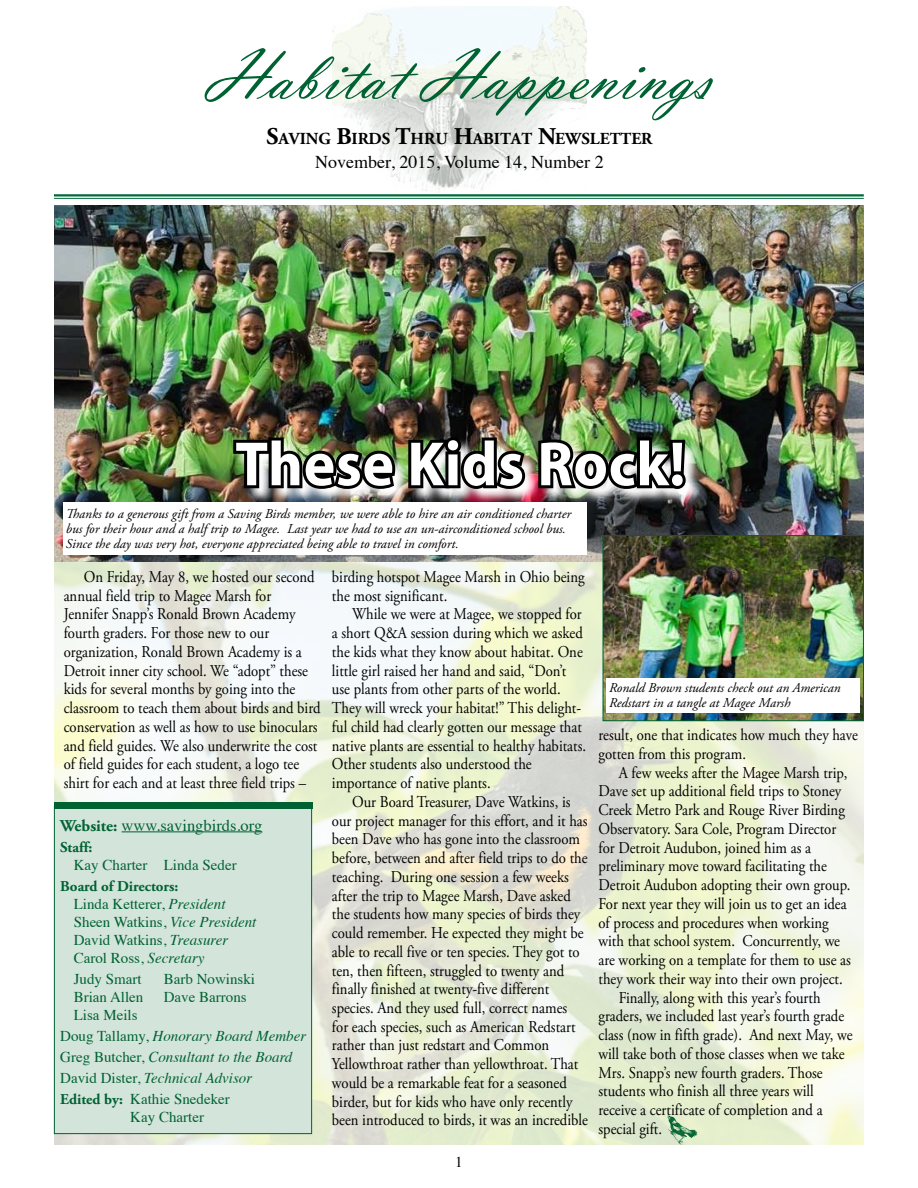
<style>
.page{position:relative;width:918px;height:1188px;background:#fff}
.page>*{position:absolute;margin:0;border:0;box-sizing:border-box;transform-origin:0 0}
.t1{font:72px "Vladimir Script";color:#006232}
.t2{font:700 63px "Myriad";letter-spacing:.01em;color:#fff;scale:.95 1}
.t3{font:18px "Times";color:#000}
.t4{font:700 16.8px "Adobe Garamond Pro";color:#000}
.t5{font:16.5px/18.8px "Adobe Garamond Pro";color:#000;scale:.89 1}
.t6{font:16.5px "Times";color:#006232}
.t7{font:15px/21px "Times";color:#006232}
.t8{font:700 15px "Adobe Garamond Pro";color:#006232}
.t9{font:15px "Times";color:#000}
.t10{font:italic 13.5px/15px "Adobe Garamond Pro";color:#000}
.s1{font-size:24px}
.s2{font-family:"Adobe Garamond Pro";font-weight:700}
.s3{font-style:italic}
</style>
<div class="page">
<img style="left:54px;top:557px;width:810px;height:587px">
<img style="left:55px;top:206px;width:809px;height:355px">
<img style="left:333px;top:7px;width:253px;height:184px">
<hr style="left:54px;top:194px;width:810px;height:3px;background:#00683b">
<hr style="left:54px;top:198px;width:810px;height:1px;background:#00683b">
<div style="left:54px;top:806px;width:258px;height:328px;background:#d3e4da;border:1px solid #006232"></div>
<hr style="left:122px;top:831px;width:140px;height:1px;background:#006232">
<div style="left:54px;top:802px;width:258px;height:6px;background:#006232"></div>
<img style="left:234px;top:437px;width:630px;height:117px">
<img style="left:230px;top:435px;width:168px;height:57px">
<img style="left:405px;top:434px;width:123px;height:58px">
<img style="left:535px;top:435px;width:154px;height:57px">
<img style="left:605px;top:537px;width:257px;height:182px">
<div style="left:603px;top:535px;width:261px;height:186px;border:1px solid #006232"></div>
<svg style="left:667px;top:1116px;width:30px;height:28px"></svg>
<div style="left:63px;top:502px;width:523px;height:52px;background:#fff"></div>
<div style="left:606px;top:679px;width:253px;height:34px;background:#fff"></div>
<h1 class="t1" style="left:207px;top:34px;width:506px">Habitat Happenings</h1>
<p class="t4" style="left:267px;top:129px;width:387px"><span class="s1">S</span>AVING <span class="s1">B</span>IRDS <span class="s1">T</span>HRU <span class="s1">H</span>ABITAT <span class="s1">N</span>EWSLETTER</p>
<p class="t3" style="left:315px;top:145px;width:290px">November, 2015, Volume 14, Number 2</p>
<h2 class="t2" style="left:235px;top:432px;width:475px">These Kids Rock!</h2>
<p class="t10" style="left:66px;top:507px;width:507px">Thanks to a generous gift from a Saving Birds member, we were able to hire an air conditioned charter bus for their hour and a half trip to Magee. Last year we had to use an un-airconditioned school bus.<br>Since the day was very hot, everyone appreciated being able to travel in comfort.</p>
<p class="t5" style="left:64px;top:568px;width:290px;text-indent:20px">On Friday, May 8, we hosted our second annual field trip to Magee Marsh for<br>Jennifer Snapp’s Ronald Brown Academy fourth graders. For those new to our organization, Ronald Brown Academy is a Detroit inner city school. We “adopt” these kids for several months by going into the classroom to teach them about birds and bird conservation as well as how to use binoculars and field guides. We also underwrite the cost of field guides for each student, a logo tee shirt for each and at least three field trips –</p>
<p class="t5" style="left:332px;top:568px;width:285px">birding hotspot Magee Marsh in Ohio being the most significant.</p>
<p class="t5" style="left:332px;top:605px;width:287px;text-indent:20px">While we were at Magee, we stopped for a short Q&amp;A session during which we asked the kids what they know about habitat. One little girl raised her hand and said, “Don’t use plants from other parts of the world.<br>They will wreck your habitat!” This delight&shy;ful child had clearly gotten our message that native plants are essential to healthy habitats.<br>Other students also understood the importance of native plants.</p>
<p class="t5" style="left:332px;top:793px;width:289px;text-indent:20px">Our Board Treasurer, Dave Watkins, is our project manager for this effort, and it has been Dave who has gone into the classroom before, between and after field trips to do the teaching. During one session a few weeks after the trip to Magee Marsh, Dave asked the students how many species of birds they could remember. He expected they might be able to recall five or ten species. They got to ten, then fifteen, struggled to twenty and finally finished at twenty-five different species. And they used full, correct names<br>for each species, such as American Redstart rather than just redstart and Common Yellowthroat rather than yellowthroat. That would be a remarkable feat for a seasoned birder, but for kids who have only recently been introduced to birds, it was an incredible</p>
<p class="t6" style="left:60px;top:810px;width:204px"><span class="s2">Website:</span> www.savingbirds.org</p>
<p class="t8" style="left:60px;top:838px;width:33px">Staff:</p>
<p class="t7" style="left:74px;top:853px;width:164px">Kay Charter Linda Seder</p>
<p class="t8" style="left:60px;top:877px;width:120px">Board of Directors:</p>
<p class="t7" style="left:74px;top:893px;width:184px;line-height:18px">Linda Ketterer, <span class="s3">President<br></span>Sheen Watkins, <span class="s3">Vice President<br></span>David Watkins, <span class="s3">Treasurer<br></span>Carol Ross, <span class="s3">Secretary</span></p>
<p class="t7" style="left:74px;top:967px;width:69px">Judy Smart</p>
<p class="t7" style="left:164px;top:967px;width:93px">Barb Nowinski</p>
<p class="t7" style="left:74px;top:985px;width:71px">Brian Allen</p>
<p class="t7" style="left:164px;top:985px;width:84px">Dave Barrons</p>
<p class="t7" style="left:60px;top:1003px;width:247px;text-indent:14px">Lisa Meils<br>Doug Tallamy, <span class="s3">Honorary Board Member<br></span>Greg Butcher, <span class="s3">Consultant to the Board<br></span>David Dister, <span class="s3">Technical Advisor<br></span><span class="s2">Edited by:</span> Kathie Snedeker</p>
<p class="t7" style="left:130px;top:1105px;width:75px">Kay Charter</p>
<p class="t9" style="left:455px;top:1148px;width:9px">1</p>
<p class="t10" style="left:609px;top:680px;width:233px">Ronald Brown students check out an American<br>Redstart in a tangle at Magee Marsh</p>
<p class="t5" style="left:598px;top:726px;width:293px">result, one that indicates how much they have gotten from this program.</p>
<p class="t5" style="left:619px;top:764px;width:259px">A few weeks after the Magee Marsh trip,</p>
<p class="t5" style="left:598px;top:782px;width:274px">Dave set up additional field trips to Stoney</p>
<p class="t5" style="left:598px;top:801px;width:278px">Creek Metro Park and Rouge River Birding</p>
<p class="t5" style="left:598px;top:820px;width:269px">Observatory. Sara Cole, Program Director</p>
<p class="t5" style="left:598px;top:839px;width:240px">for Detroit Audubon, joined him as a</p>
<p class="t5" style="left:598px;top:857px;width:258px">preliminary move toward facilitating the</p>
<p class="t5" style="left:598px;top:876px;width:285px">Detroit Audubon adopting their own group.</p>
<p class="t5" style="left:598px;top:895px;width:280px">For next year they will join us to get an idea</p>
<p class="t5" style="left:598px;top:914px;width:260px">of process and procedures when working</p>
<p class="t5" style="left:598px;top:932px;width:273px">with that school system. Concurrently, we</p>
<p class="t5" style="left:598px;top:951px;width:285px">are working on a template for them to use as</p>
<p class="t5" style="left:598px;top:970px;width:276px">they work their way into their own project.</p>
<p class="t5" style="left:619px;top:989px;width:229px">Finally, along with this year’s fourth</p>
<p class="t5" style="left:598px;top:1007px;width:278px">graders, we included last year’s fourth grade</p>
<p class="t5" style="left:598px;top:1026px;width:287px">class (now in fifth grade). And next May, we</p>
<p class="t5" style="left:598px;top:1045px;width:278px">will take both of those classes when we take</p>
<p class="t5" style="left:598px;top:1064px;width:253px">Mrs. Snapp’s new fourth graders. Those</p>
<p class="t5" style="left:598px;top:1082px;width:243px">students who finish all three years will</p>
<p class="t5" style="left:598px;top:1101px;width:253px">receive a certificate of completion and a</p>
<p class="t5" style="left:598px;top:1120px;width:73px">special gift.</p>
</div>
